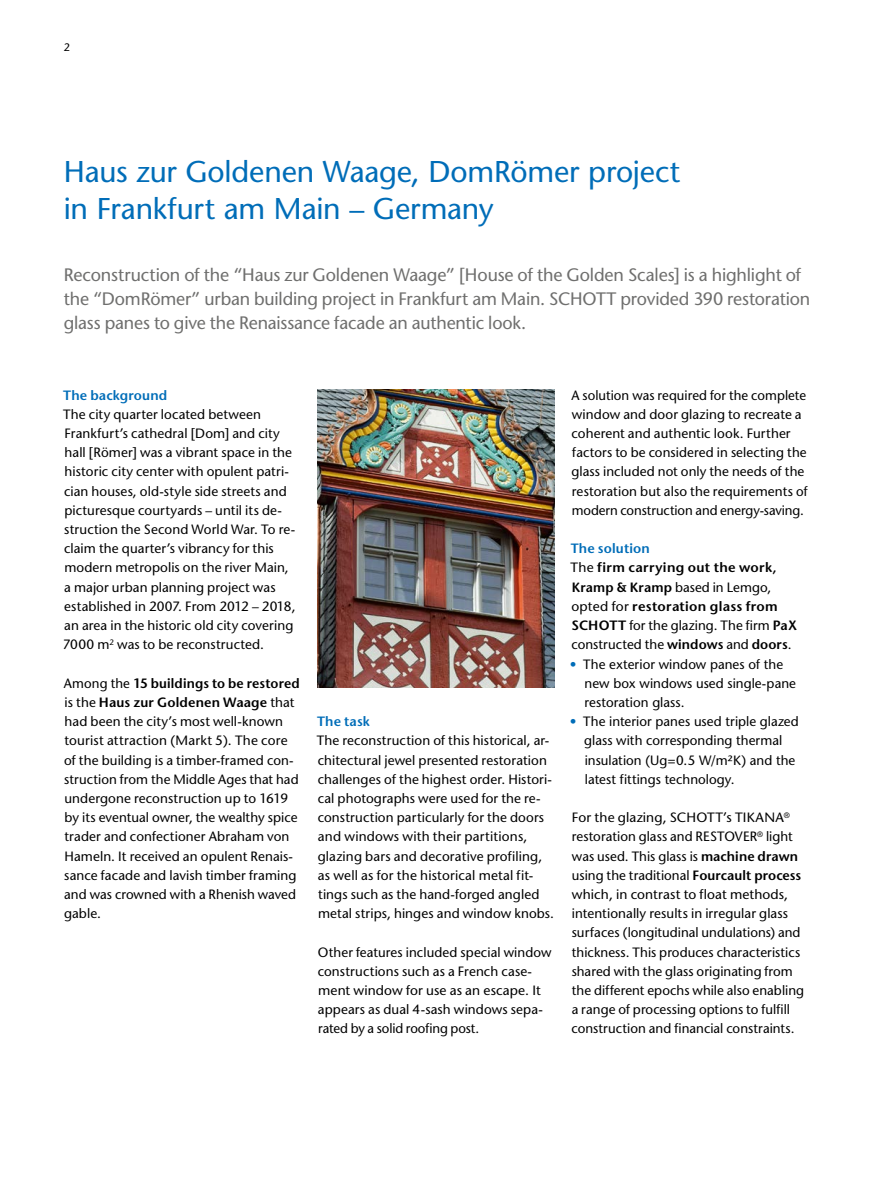
<style>
.page{position:relative;width:893px;height:1191px;background:#fff}
.page>*{position:absolute;margin:0;border:0;box-sizing:border-box;transform-origin:0 0}
.t1{font:500 30px/37.5px "Stone Sans Std";letter-spacing:-.005em;color:#006db8}
.t2{font:500 18px/24px "Stone Sans Std";letter-spacing:-.01em;color:#6f6f6e}
.t3{font:500 13.5px/19.2px "Stone Sans Std";letter-spacing:.005em;color:#000}
.t4{font:600 13.5px/19.2px "Stone Sans Std";letter-spacing:.02em;color:#000}
.t5{font:600 13.5px "Stone Sans Std";letter-spacing:.01em;color:#006db8}
.t6{font:500 10.8px "Stone Sans Std";color:#000}
.s1{font-weight:600}
.s2{color:#006db8}
.s3{font-weight:500}
</style>
<div class="page">
<img style="left:317px;top:390px;width:237px;height:297px">
<p class="t6" style="left:64px;top:40px;width:8px">2</p>
<h1 class="t1" style="left:64px;top:152px;width:618px">Haus zur Goldenen Waage, DomRömer project in Frankfurt am Main – Germany</h1>
<p class="t2" style="left:64px;top:262px;width:748px">Reconstruction of the “Haus zur Goldenen Waage” [House of the Golden Scales] is a highlight of the “DomRömer” urban building project in Frankfurt am Main. SCHOTT provided 390 restoration glass panes to give the Renaissance facade an authentic look.</p>
<p class="t5" style="left:63px;top:387px;width:106px">The background</p>
<p class="t3" style="left:63px;top:404px;width:234px">The city quarter located between Frankfurt’s cathedral [Dom] and city hall [Römer] was a vibrant space in the historic city center with opulent patri&shy;cian houses, old-style side streets and picturesque courtyards – until its de&shy;struction the Second World War. To re&shy;claim the quarter’s vibrancy for this modern metropolis on the river Main, a major urban planning project was established in 2007. From 2012 – 2018, an area in the historic old city covering 7000 m<sup>2</sup> was to be reconstructed.</p>
<p class="t3" style="left:64px;top:673px;width:237px">Among the <span class="s1">15 buildings to be restored </span>is the <span class="s1">Haus zur Goldenen Waage</span> that had been the city’s most well-known tourist attraction (Markt 5). The core of the building is a timber-framed con&shy;struction from the Middle Ages that had undergone reconstruction up to 1619 by its eventual owner, the wealthy spice trader and confectioner Abraham von Hameln. It received an opulent Renais&shy;sance facade and lavish timber framing and was crowned with a Rhenish waved gable.</p>
<p class="t5" style="left:317px;top:713px;width:54px">The task</p>
<p class="t3" style="left:317px;top:731px;width:239px">The reconstruction of this historical, ar&shy;chitectural jewel presented restoration challenges of the highest order. Histori&shy;cal photographs were used for the re&shy;construction particularly for the doors and windows with their partitions, glazing bars and decorative profiling, as well as for the historical metal fit&shy;tings such as the hand-forged angled metal strips, hinges and window knobs.</p>
<p class="t3" style="left:318px;top:942px;width:235px">Other features included special window constructions such as a French case&shy;ment window for use as an escape. It appears as dual 4-sash windows sepa&shy;rated by a solid roofing post.</p>
<p class="t3" style="left:571px;top:385px;width:238px">A solution was required for the complete window and door glazing to recreate a coherent and authentic look. Further factors to be considered in selecting the glass included not only the needs of the restoration but also the requirements of modern construction and energy-saving.</p>
<p class="t4" style="left:570px;top:539px;width:228px"><span class="s2">The solution<br></span><span class="s3">The</span> firm carrying out the work,<br>Kramp &amp; Kramp <span class="s3">based in Lemgo, opted for</span> restoration glass from<br>SCHOTT <span class="s3">for the glazing. The firm</span> PaX <span class="s3">constructed the</span> windows <span class="s3">and</span> doors<span class="s3">.</span></p>
<p class="t3" style="left:585px;top:654px;width:213px;text-indent:-15px"><span class="s2">•</span> The exterior window panes of the new box windows used single-pane restoration glass.</p>
<p class="t3" style="left:584px;top:712px;width:216px;text-indent:-14px"><span class="s2">•</span> The interior panes used triple glazed glass with corresponding thermal insulation (Ug=0.5 W/m²K) and the latest fittings technology.</p>
<p class="t3" style="left:571px;top:808px;width:234px">For the glazing, SCHOTT’s TIKANA<sup>® </sup>restoration glass and RESTOVER<sup>®</sup> light was used. This glass is <span class="s1">machine drawn </span>using the traditional <span class="s1">Fourcault process </span>which, in contrast to float methods, intentionally results in irregular glass surfaces (longitudinal undulations) and thickness. This produces characteristics shared with the glass originating from the different epochs while also enabling a range of processing options to fulfill construction and financial constraints.</p>
</div>
